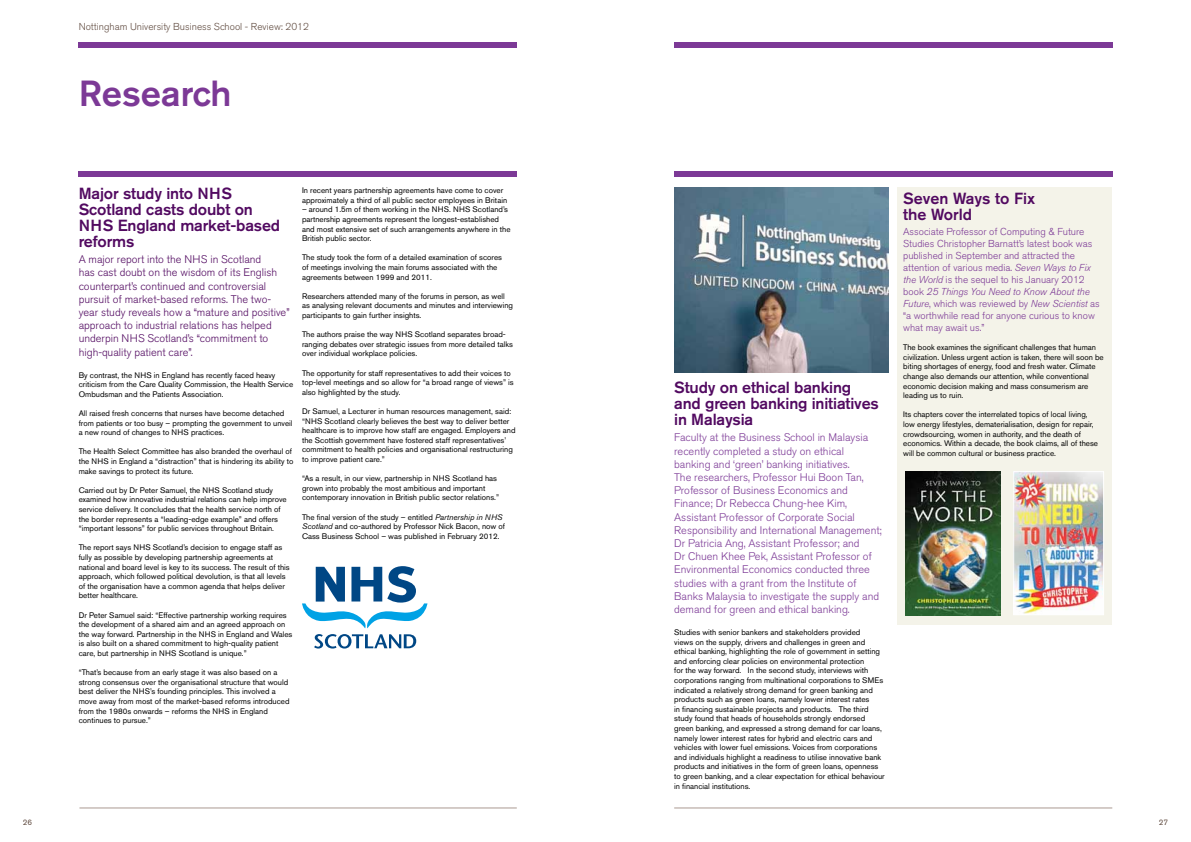
<style>
.page{position:relative;width:1191px;height:842px;background:#fff}
.page>*{position:absolute;margin:0;border:0;box-sizing:border-box;transform-origin:0 0}
.t1{font:500 36px "Akzidenz Grotesk BE";color:#7c3996}
.t2{font:500 16px/16px "Akzidenz Grotesk BE";letter-spacing:-.01em;color:#520a61}
.t3{font:300 11px/13.2px "Akzidenz Grotesk BE";color:#7c3996}
.t4{font:300 11px/13.2px "Akzidenz Grotesk BE";color:#520a61}
.t5{font:300 10px/12px "Akzidenz Grotesk BE";color:#7c3996}
.t6{font:300 10px "Akzidenz Grotesk BE";color:#604b40}
.t7{font:8px/9.6px "Akzidenz Grotesk BE";color:#000}
.t8{font:8px "Akzidenz Grotesk BE";color:#604b40}
.s1{font-style:italic}
</style>
<div class="page">
<div style="left:897px;top:187px;width:215px;height:437px;background:#f4f3e9"></div>
<hr style="left:674px;top:808px;width:438px;height:1px;background:#ab9a91">
<div style="left:674px;top:43px;width:438px;height:5px;background:#7c3996"></div>
<hr style="left:79px;top:808px;width:438px;height:1px;background:#ab9a91">
<div style="left:79px;top:43px;width:438px;height:5px;background:#7c3996"></div>
<div style="left:674px;top:171px;width:438px;height:6px;background:#7c3996"></div>
<div style="left:79px;top:171px;width:438px;height:6px;background:#7c3996"></div>
<img style="left:674px;top:187px;width:215px;height:186px">
<img style="left:905px;top:471px;width:95px;height:144px">
<img style="left:1015px;top:473px;width:87px;height:140px">
<div style="left:1013px;top:471px;width:91px;height:144px;border:1px solid #fff"></div>
<svg style="left:314px;top:634px;width:102px;height:14px"></svg>
<svg style="left:302px;top:566px;width:125px;height:62px"></svg>
<p class="t6" style="left:79px;top:21px;width:232px">Nottingham University Business School - Review: 2012</p>
<h1 class="t1" style="left:79px;top:72px;width:154px">Research</h1>
<h2 class="t2" style="left:79px;top:185px;width:203px">Major study into NHS<br>Scotland casts doubt on<br>NHS England market-based reforms</h2>
<p class="t4" style="left:79px;top:253px;width:212px">A major report into the NHS in Scotland<br>has cast doubt on the wisdom of its English counterpart’s continued and controversial pursuit of market-based reforms. The two&shy;year study reveals how a “mature and positive” approach to industrial relations has helped underpin NHS Scotland’s “commitment to high-quality patient care”.</p>
<p class="t7" style="left:79px;top:370px;width:216px">By contrast, the NHS in England has recently faced heavy criticism from the Care Quality Commission, the Health Service<br>Ombudsman and the Patients Association.</p>
<p class="t7" style="left:79px;top:408px;width:215px">All raised fresh concerns that nurses have become detached from patients or too busy – prompting the government to unveil a new round of changes to NHS practices.</p>
<p class="t7" style="left:79px;top:447px;width:216px">The Health Select Committee has also branded the overhaul of the NHS in England a “distraction” that is hindering its ability to make savings to protect its future.</p>
<p class="t7" style="left:79px;top:485px;width:210px">Carried out by Dr Peter Samuel, the NHS Scotland study examined how innovative industrial relations can help improve service delivery. It concludes that the health service north of the border represents a “leading-edge example” and offers “important lessons” for public services throughout Britain.</p>
<p class="t7" style="left:79px;top:543px;width:213px">The report says NHS Scotland’s decision to engage staff as fully as possible by developing partnership agreements at national and board level is key to its success. The result of this approach, which followed political devolution, is that all levels of the organisation have a common agenda that helps deliver better healthcare.</p>
<p class="t7" style="left:79px;top:610px;width:215px">Dr Peter Samuel said: “Effective partnership working requires the development of a shared aim and an agreed approach on the way forward. Partnership in the NHS in England and Wales is also built on a shared commitment to high-quality patient care, but partnership in NHS Scotland is unique.”</p>
<p class="t7" style="left:79px;top:668px;width:212px">“That’s because from an early stage it was also based on a strong consensus over the organisational structure that would best deliver the NHS’s founding principles. This involved a move away from most of the market-based reforms introduced from the 1980s onwards – reforms the NHS in England continues to pursue.”</p>
<p class="t7" style="left:302px;top:185px;width:207px">In recent years partnership agreements have come to cover approximately a third of all public sector employees in Britain</p>
<p class="t7" style="left:302px;top:205px;width:210px">– around 1.5m of them working in the NHS. NHS Scotland’s partnership agreements represent the longest-established and most extensive set of such arrangements anywhere in the British public sector.</p>
<p class="t7" style="left:302px;top:253px;width:202px">The study took the form of a detailed examination of scores of meetings involving the main forums associated with the agreements between 1999 and 2011.</p>
<p class="t7" style="left:302px;top:291px;width:213px">Researchers attended many of the forums in person, as well as analysing relevant documents and minutes and interviewing participants to gain further insights.</p>
<p class="t7" style="left:302px;top:329px;width:213px">The authors praise the way NHS Scotland separates broad&shy;ranging debates over strategic issues from more detailed talks over individual workplace policies.</p>
<p class="t7" style="left:302px;top:368px;width:213px">The opportunity for staff representatives to add their voices to top-level meetings and so allow for “a broad range of views” is also highlighted by the study.</p>
<p class="t7" style="left:302px;top:406px;width:215px">Dr Samuel, a Lecturer in human resources management, said: “NHS Scotland clearly believes the best way to deliver better healthcare is to improve how staff are engaged. Employers and the Scottish government have fostered staff representatives’ commitment to health policies and organisational restructuring to improve patient care.”</p>
<p class="t7" style="left:302px;top:473px;width:199px">“As a result, in our view, partnership in NHS Scotland has grown into probably the most ambitious and important contemporary innovation in British public sector relations.”</p>
<p class="t7" style="left:302px;top:512px;width:205px">The final version of the study – entitled <span class="s1">Partnership in NHS<br>Scotland</span> and co-authored by Professor Nick Bacon, now of<br>Cass Business School – was published in February 2012.</p>
<h2 class="t2" style="left:674px;top:379px;width:206px">Study on ethical banking and green banking initiatives in Malaysia</h2>
<p class="t3" style="left:674px;top:431px;width:209px">Faculty at the Business School in Malaysia recently completed a study on ethical banking and ‘green’ banking initiatives.<br>The researchers, Professor Hui Boon Tan, Professor of Business Economics and Finance; Dr Rebecca Chung-hee Kim, Assistant Professor of Corporate Social Responsibility and International Management; Dr Patricia Ang, Assistant Professor; and<br>Dr Chuen Khee Pek, Assistant Professor of Environmental Economics conducted three studies with a grant from the Institute of Banks Malaysia to investigate the supply and demand for green and ethical banking.</p>
<p class="t7" style="left:674px;top:627px;width:212px">Studies with senior bankers and stakeholders provided<br>views on the supply, drivers and challenges in green and ethical banking, highlighting the role of government in setting and enforcing clear policies on environmental protection<br>for the way forward.    In the second study, interviews with corporations ranging from multinational corporations to SMEs indicated a relatively strong demand for green banking and products such as green loans, namely lower interest rates<br>in financing sustainable projects and products.    The third study found that heads of households strongly endorsed green banking, and expressed a strong demand for car loans, namely lower interest rates for hybrid and electric cars and vehicles with lower fuel emissions. Voices from corporations and individuals highlight a readiness to utilise innovative bank products and initiatives in the form of green loans, openness to green banking, and a clear expectation for ethical behaviour in financial institutions.</p>
<h2 class="t2" style="left:903px;top:190px;width:133px">Seven Ways to Fix the World</h2>
<p class="t5" style="left:903px;top:226px;width:198px">Associate Professor of Computing &amp; Future Studies Christopher Barnatt’s latest book was published in September and attracted the attention of various media. <span class="s1">Seven Ways to Fix the World</span> is the sequel to his January 2012 book <span class="s1">25 Things You Need to Know About the Future</span>, which was reviewed by <span class="s1">New Scientist</span> as “a worthwhile read for anyone curious to know what may await us.”</p>
<p class="t7" style="left:903px;top:342px;width:202px">The book examines the significant challenges that human civilization. Unless urgent action is taken, there will soon be biting shortages of energy, food and fresh water. Climate change also demands our attention, while conventional economic decision making and mass consumerism are leading us to ruin.</p>
<p class="t7" style="left:903px;top:410px;width:196px">Its chapters cover the interrelated topics of local living, low energy lifestyles, dematerialisation, design for repair, crowdsourcing, women in authority, and the death of economics. Within a decade, the book claims, all of these will be common cultural or business practice.</p>
<p class="t8" style="left:23px;top:818px;width:11px">26</p>
<p class="t8" style="left:1159px;top:818px;width:11px">27</p>
</div>
